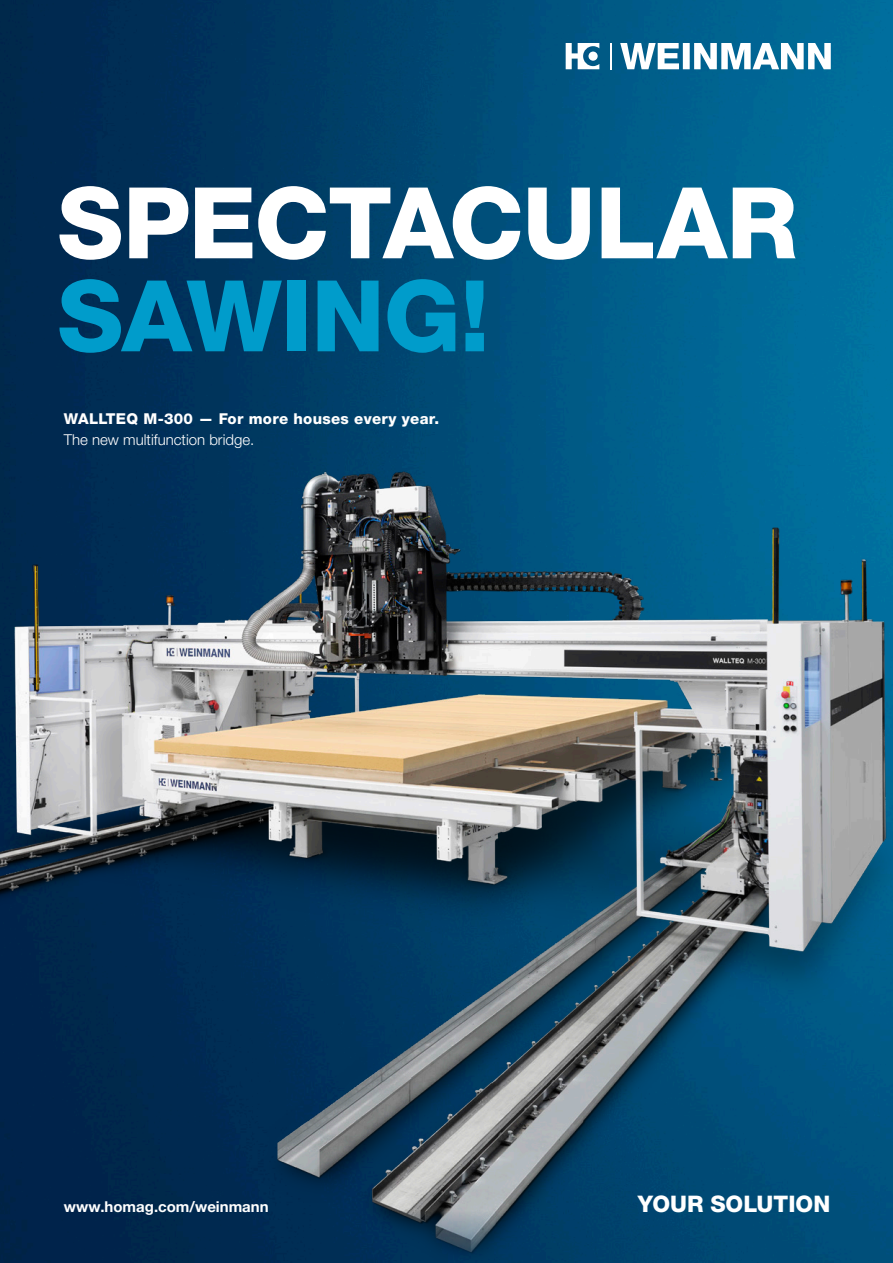
<style>
.page{position:relative;width:893px;height:1263px;background:#fff}
.page>*{position:absolute;margin:0;border:0;box-sizing:border-box;transform-origin:0 0}
._01_Titel_Products{font:800 99px "Helvetica Neue LTW1 G";letter-spacing:-.015em;color:#fff}
._01_Titel_Products-2{font:800 99px "Helvetica Neue LTW1 G";letter-spacing:-.01em;color:#009ccb}
.t1{font:800 22.8px "Helvetica Neue LTW1 G";color:#fff}
._01_Subline_10PT_Hea{font:800 15px "Helvetica Neue LTW1 G";letter-spacing:.02em;color:#fff}
._01_Subline_10PT_Lig{font:300 15px "Helvetica Neue LTW1 G";color:#fff}
.t2{font:700 15px "Helvetica Neue LTW1 G";color:#fff}
</style>
<div class="page">
<img style="left:0;top:0;width:893px;height:370px">
<img style="left:0;top:370px;width:893px;height:893px">
<svg style="left:566px;top:43px;width:33px;height:26px"></svg>
<hr style="left:610px;top:43px;width:2px;height:26px;background:#fff">
<svg style="left:620px;top:43px;width:211px;height:26px"></svg>
<p class="_01_Titel_Products" style="left:57px;top:164px;width:742px">SPECTACULAR</p>
<p class="_01_Titel_Products-2" style="left:57px;top:257px;width:434px">SAWING!</p>
<p class="_01_Subline_10PT_Hea" style="left:64px;top:410px;width:377px">WALLTEQ M-300 — For more houses every year.</p>
<p class="_01_Subline_10PT_Lig" style="left:64px;top:430px;width:192px">The new multifunction bridge.</p>
<p class="t2" style="left:64px;top:1197px;width:206px">www.homag.com/weinmann</p>
<h2 class="t1" style="left:638px;top:1190px;width:194px">YOUR SOLUTION</h2>
</div>
